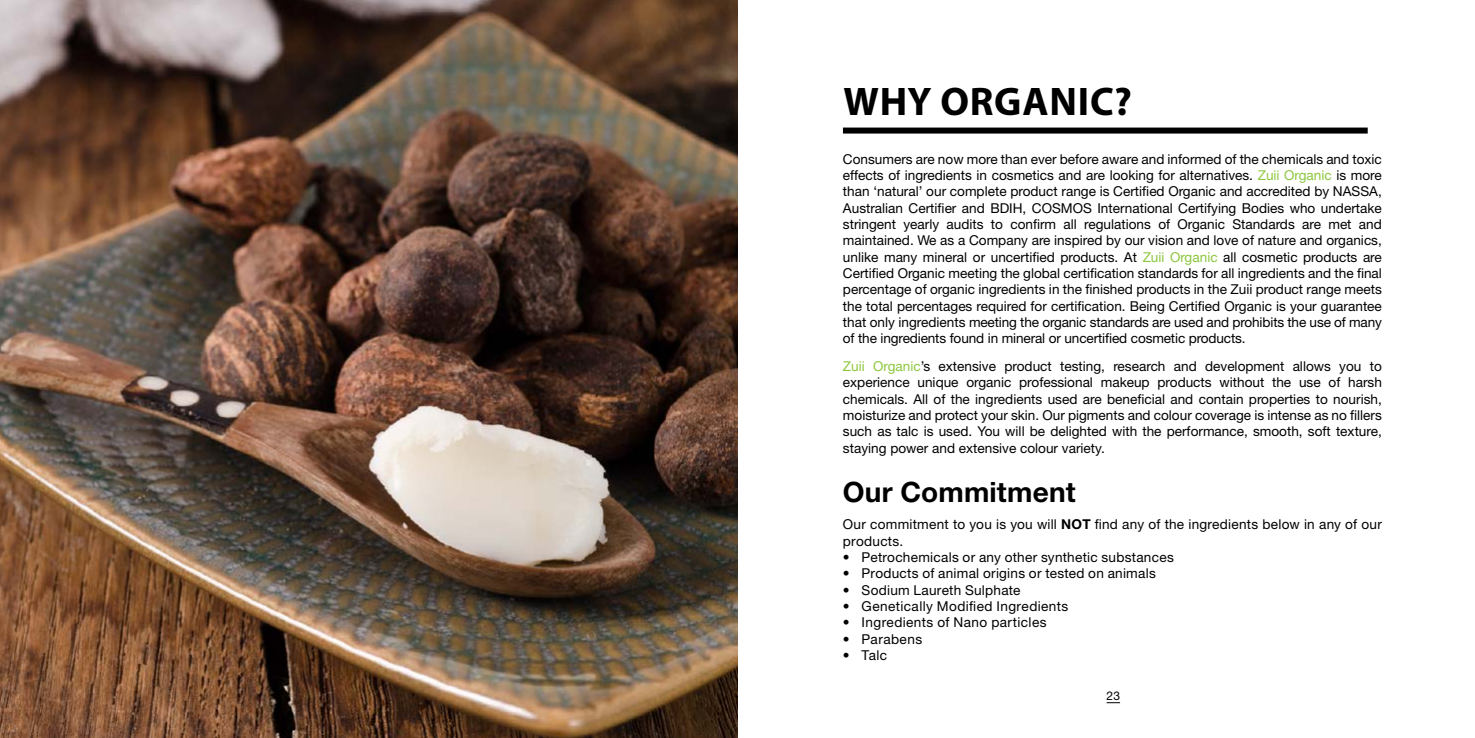
<style>
.page{position:relative;width:1475px;height:738px;background:#fff}
.page>*{position:absolute;margin:0;border:0;box-sizing:border-box;transform-origin:0 0}
.t1{font:700 40px "Myriad Pro";letter-spacing:.02em;color:#000}
.t2{font:700 28px "Helvetica Neue LT Std";letter-spacing:.005em;color:#000}
.t3{font:13.6px/16.4px "Helvetica Neue LT Std";letter-spacing:.02em;color:#000;text-align:justify}
.t4{font:12px "Helvetica Neue LT Std";color:#000}
.s1{color:#8dc73f}
.s2{font-weight:700}
</style>
<div class="page">
<div style="left:842px;top:127px;width:525px;height:6px;background:#000"></div>
<img style="left:0;top:0;width:737px;height:737px">
<h1 class="t1" style="left:843px;top:75px;width:290px">WHY ORGANIC?</h1>
<p class="t3" style="left:842px;top:150px;width:540px">Consumers are now more than ever before aware and informed of the chemicals and toxic effects of ingredients in cosmetics and are looking for alternatives. <span class="s1">Zuii Organic</span> is more than ‘natural’ our complete product range is Certified Organic and accredited by NASSA, Australian Certifier and BDIH, COSMOS International Certifying Bodies who undertake stringent yearly audits to confirm all regulations of Organic Standards are met and maintained. We as a Company are inspired by our vision and love of nature and organics, unlike many mineral or uncertified products. At <span class="s1">Zuii Organic</span> all cosmetic products are Certified Organic meeting the global certification standards for all ingredients and the final percentage of organic ingredients in the finished products in the Zuii product range meets the total percentages required for certification. Being Certified Organic is your guarantee that only ingredients meeting the organic standards are used and prohibits the use of many of the ingredients found in mineral or uncertified cosmetic products.</p>
<p class="t3" style="left:842px;top:357px;width:540px"><span class="s1">Zuii Organic</span>’s extensive product testing, research and development allows you to experience unique organic professional makeup products without the use of harsh chemicals. All of the ingredients used are beneficial and contain properties to nourish, moisturize and protect your skin. Our pigments and colour coverage is intense as no fillers such as talc is used. You will be delighted with the performance, smooth, soft texture, staying power and extensive colour variety.</p>
<h2 class="t2" style="left:842px;top:474px;width:234px">Our Commitment</h2>
<p class="t3" style="left:842px;top:515px;width:540px">Our commitment to you is you will <span class="s2">NOT</span> find any of the ingredients below in any of our products.</p>
<p class="t3" style="left:842px;top:548px;width:332px">• Petrochemicals or any other synthetic substances</p>
<p class="t3" style="left:842px;top:564px;width:314px">• Products of animal origins or tested on animals</p>
<p class="t3" style="left:842px;top:581px;width:179px">• Sodium Laureth Sulphate</p>
<p class="t3" style="left:842px;top:597px;width:227px">• Genetically Modified Ingredients</p>
<p class="t3" style="left:842px;top:613px;width:205px">• Ingredients of Nano particles</p>
<p class="t3" style="left:842px;top:630px;width:81px">• Parabens</p>
<p class="t3" style="left:842px;top:646px;width:46px">• Talc</p>
<p class="t4" style="left:1106px;top:687px;width:15px">23</p>
</div>
